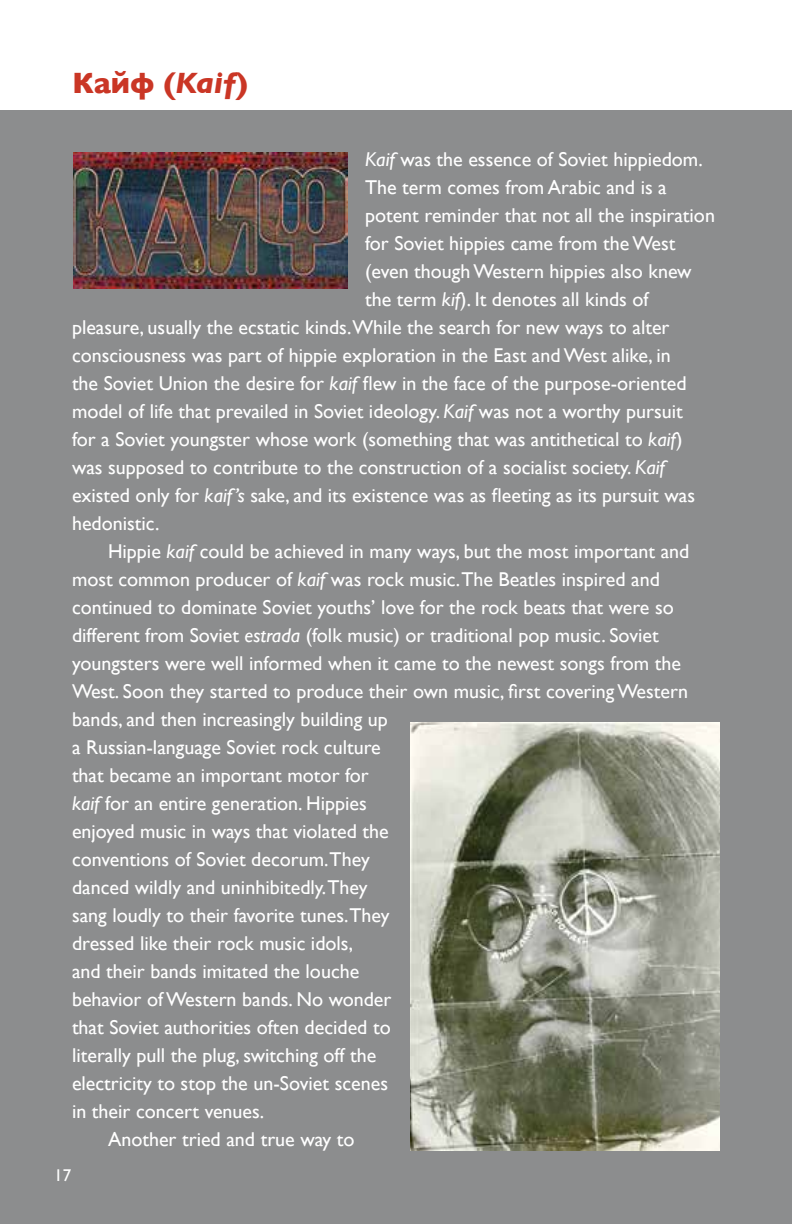
<style>
.page{position:relative;width:792px;height:1224px;background:#fff}
.page>*{position:absolute;margin:0;border:0;box-sizing:border-box;transform-origin:0 0}
.t1{font:700 30px "Gill Sans";color:#ca3625}
.t2{font:20px "Gill Sans";color:#fff}
.t3{font:17px "Gill Sans";color:#fff}
.s1{font-style:italic}
</style>
<div class="page">
<div style="left:0;top:111px;width:792px;height:1113px;background:#8c8d8e"></div>
<img style="left:410px;top:723px;width:310px;height:428px">
<img style="left:73px;top:152px;width:274px;height:137px">
<h1 class="t1" style="left:72px;top:59px;width:177px">Кайф (<span class="s1">Kaif</span>)</h1>
<p class="t2" style="left:365px;top:147px;width:339px"><span class="s1">Kaif</span> was the essence of Soviet hippiedom.</p>
<p class="t2" style="left:365px;top:175px;width:303px">The term comes from Arabic and is a</p>
<p class="t2" style="left:365px;top:203px;width:351px">potent reminder that not all the inspiration</p>
<p class="t2" style="left:365px;top:231px;width:312px">for Soviet hippies came from the West</p>
<p class="t2" style="left:365px;top:259px;width:328px">(even though Western hippies also knew</p>
<p class="t2" style="left:365px;top:287px;width:285px">the term <span class="s1">kif</span>). It denotes all kinds of</p>
<p class="t2" style="left:72px;top:315px;width:599px">pleasure, usually the ecstatic kinds.While the search for new ways to alter</p>
<p class="t2" style="left:72px;top:343px;width:600px">consciousness was part of hippie exploration in the East and West alike, in</p>
<p class="t2" style="left:72px;top:371px;width:616px">the Soviet Union the desire for <span class="s1">kaif</span> flew in the face of the purpose-oriented</p>
<p class="t2" style="left:72px;top:399px;width:612px">model of life that prevailed in Soviet ideology. <span class="s1">Kaif</span> was not a worthy pursuit</p>
<p class="t2" style="left:72px;top:427px;width:612px">for a Soviet youngster whose work (something that was antithetical to <span class="s1">kaif</span>)</p>
<p class="t2" style="left:72px;top:455px;width:595px">was supposed to contribute to the construction of a socialist society. <span class="s1">Kaif</span></p>
<p class="t2" style="left:72px;top:483px;width:625px">existed only for <span class="s1">kaif’s</span> sake, and its existence was as fleeting as its pursuit was</p>
<p class="t2" style="left:72px;top:511px;width:89px">hedonistic.</p>
<p class="t2" style="left:108px;top:539px;width:583px">Hippie <span class="s1">kaif</span> could be achieved in many ways, but the most important and</p>
<p class="t2" style="left:72px;top:567px;width:589px">most common producer of <span class="s1">kaif</span> was rock music.The Beatles inspired and</p>
<p class="t2" style="left:72px;top:595px;width:603px">continued to dominate Soviet youths’ love for the rock beats that were so</p>
<p class="t2" style="left:72px;top:623px;width:588px">different from Soviet <span class="s1">estrada</span> (folk music) or traditional pop music. Soviet</p>
<p class="t2" style="left:72px;top:651px;width:611px">youngsters were well informed when it came to the newest songs from the</p>
<p class="t2" style="left:72px;top:679px;width:618px">West. Soon they started to produce their own music, first covering Western</p>
<p class="t2" style="left:72px;top:707px;width:317px">bands, and then increasingly building up</p>
<p class="t2" style="left:72px;top:735px;width:310px">a Russian-language Soviet rock culture</p>
<p class="t2" style="left:72px;top:763px;width:298px">that became an important motor for</p>
<p class="t2" style="left:72px;top:791px;width:296px"><span class="s1">kaif</span> for an entire generation. Hippies</p>
<p class="t2" style="left:72px;top:819px;width:318px">enjoyed music in ways that violated the</p>
<p class="t2" style="left:72px;top:847px;width:299px">conventions of Soviet decorum.They</p>
<p class="t2" style="left:72px;top:875px;width:297px">danced wildly and uninhibitedly.They</p>
<p class="t2" style="left:72px;top:903px;width:319px">sang loudly to their favorite tunes.They</p>
<p class="t2" style="left:72px;top:931px;width:283px">dressed like their rock music idols,</p>
<p class="t2" style="left:72px;top:959px;width:289px">and their bands imitated the louche</p>
<p class="t2" style="left:72px;top:987px;width:321px">behavior of Western bands. No wonder</p>
<p class="t2" style="left:72px;top:1015px;width:320px">that Soviet authorities often decided to</p>
<p class="t2" style="left:72px;top:1043px;width:306px">literally pull the plug, switching off the</p>
<p class="t2" style="left:72px;top:1071px;width:318px">electricity to stop the un-Soviet scenes</p>
<p class="t2" style="left:72px;top:1099px;width:194px">in their concert venues.</p>
<p class="t2" style="left:108px;top:1127px;width:248px">Another tried and true way to</p>
<p class="t3" style="left:54px;top:1165px;width:18px">17</p>
</div>
